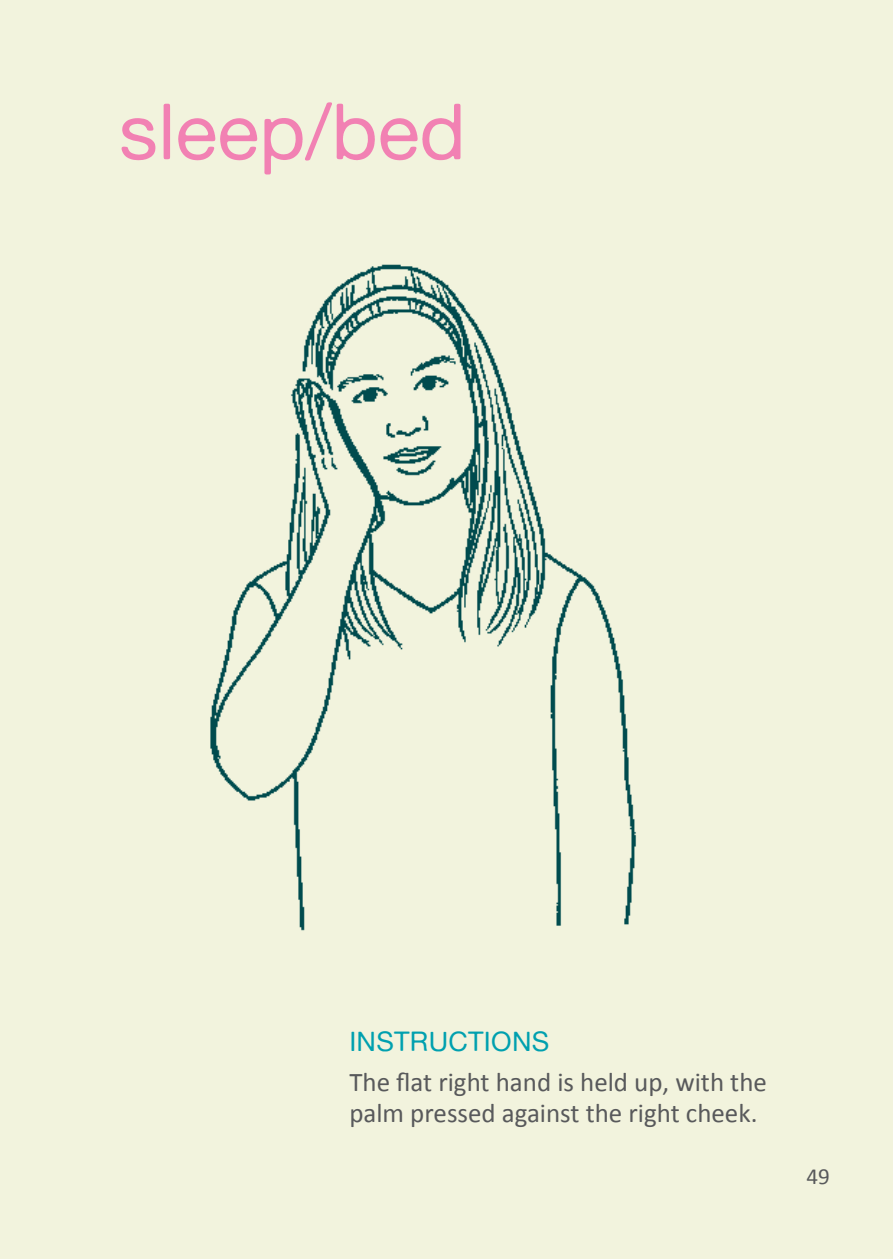
<style>
.page{position:relative;width:893px;height:1259px;background:#f2f3dd}
.page>*{position:absolute;margin:0;border:0;box-sizing:border-box;transform-origin:0 0}
.t1{font:78px "Alte Haas Grotesk";color:#f281b3}
.t2{font:27px/31.5px "Calibri";color:#58595b}
.t3{font:27px "Alte Haas Grotesk";letter-spacing:.01em;color:#00a0af}
.t4{font:23.1px "Calibri";color:#58595b}
</style>
<div class="page">
<img style="left:210px;top:264px;width:426px;height:667px">
<h1 class="t1" style="left:119px;top:85px;width:348px">sleep/bed</h1>
<p class="t3" style="left:349px;top:1025px;width:201px">INSTRUCTIONS</p>
<p class="t2" style="left:349px;top:1066px;width:419px">The flat right hand is held up, with the palm pressed against the right cheek.</p>
<p class="t4" style="left:806px;top:1162px;width:25px">49</p>
</div>
